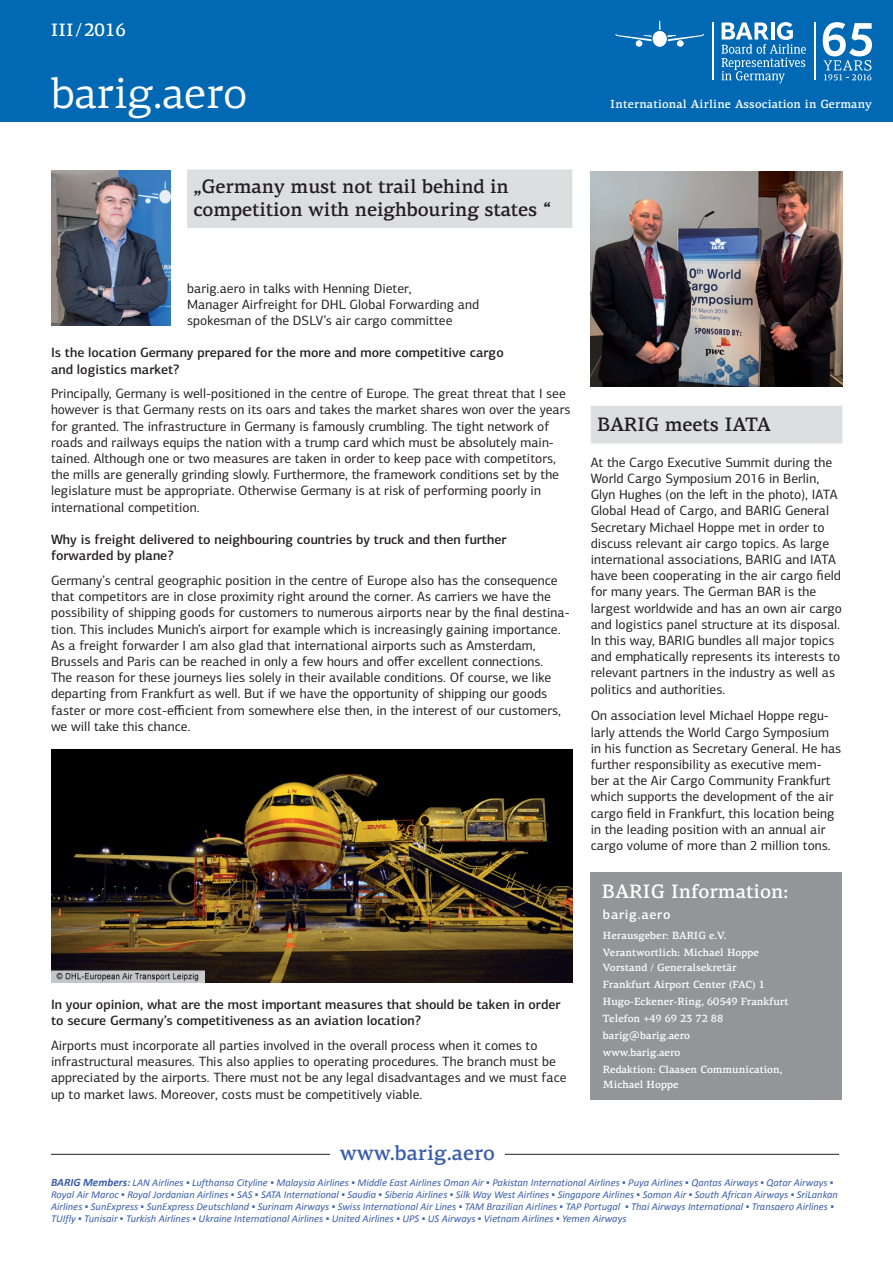
<style>
.page{position:relative;width:893px;height:1263px;background:#fff}
.page>*{position:absolute;margin:0;border:0;box-sizing:border-box;transform-origin:0 0}
.t1{font:43.5px "PF Centro Serif Pro";color:#fff}
.t2{font:500 21px "PF Centro Serif Pro";color:#3a5eab}
.t3{font:500 19.5px/23.4px "PF Centro Serif Pro";letter-spacing:-.01em;color:#231f20}
.t4{font:500 19.5px "PF Centro Serif Pro";color:#fff}
.t5{font:500 18px "PF Centro Serif Pro";color:#fff}
.t6{font:13.5px/16.2px "PF Centro Sans Pro";color:#231f20}
.t7{font:500 13.5px/16.2px "PF Centro Sans Pro";color:#231f20}
.t8{font:500 13.5px "PF Centro Sans Pro";letter-spacing:.05em;color:#fff}
.t9{font:500 11.85px "PF Agora Serif Pro";letter-spacing:.015em;color:#fff}
.t10{font:italic 10.5px/12px "Calibri";color:#3a5eab}
.t11{font:500 10.5px/17.1px "PF Centro Serif Pro";color:#fff}
.s1{font-weight:700;font-size:11.25px}
.s2{font-weight:700}
</style>
<div class="page">
<div style="left:0;top:0;width:893px;height:121px;background:#0168b3"></div>
<div style="left:187px;top:169px;width:385px;height:59px;background:#dddee0"></div>
<hr style="left:51px;top:1154px;width:788px;height:1px;background:#231f20">
<div style="left:330px;top:1144px;width:175px;height:16px;background:#fff"></div>
<div style="left:590px;top:873px;width:252px;height:227px;background:#939598"></div>
<img style="left:51px;top:170px;width:119px;height:155px">
<div style="left:591px;top:406px;width:251px;height:37px;background:#dddee0"></div>
<img style="left:590px;top:171px;width:252px;height:216px">
<img style="left:51px;top:749px;width:521px;height:233px">
<img style="left:51px;top:971px;width:153px;height:11px">
<hr style="left:712px;top:22px;width:1px;height:58px;background:#fff">
<hr style="left:814px;top:22px;width:1px;height:58px;background:#fff">
<svg style="left:722px;top:22px;width:84px;height:61px"></svg>
<div style="left:653px;top:31px;width:14px;height:16px;background:#fff;border-radius:50%"></div>
<div style="left:677px;top:40px;width:6px;height:7px;background:#fff;border-radius:50%"></div>
<div style="left:636px;top:40px;width:6px;height:7px;background:#fff;border-radius:50%"></div>
<svg style="left:667px;top:34px;width:37px;height:7px"></svg>
<svg style="left:615px;top:34px;width:37px;height:7px"></svg>
<svg style="left:823px;top:22px;width:49px;height:59px"></svg>
<h3 class="t5" style="left:51px;top:19px;width:77px">III /2016</h3>
<h1 class="t1" style="left:51px;top:67px;width:198px">barig.aero</h1>
<h3 class="t3" style="left:193px;top:175px;width:360px">„Germany must not trail behind in competition with neighbouring states “</h3>
<p class="t9" style="left:610px;top:96px;width:263px">International Airline Association in Germany</p>
<p class="t6" style="left:187px;top:280px;width:293px">barig.aero in talks with Henning Dieter,<br>Manager Airfreight for DHL Global Forwarding and spokesman of the DSLV’s air cargo committee</p>
<p class="t7" style="left:51px;top:345px;width:454px">Is the location Germany prepared for the more and more competitive cargo and logistics market?</p>
<p class="t6" style="left:51px;top:386px;width:521px">Principally, Germany is well-positioned in the centre of Europe. The great threat that I see however is that Germany rests on its oars and takes the market shares won over the years for granted. The infrastructure in Germany is famously crumbling. The tight network of roads and railways equips the nation with a trump card which must be absolutely main&shy;tained. Although one or two measures are taken in order to keep pace with competitors, the mills are generally grinding slowly. Furthermore, the framework conditions set by the legislature must be appropriate. Otherwise Germany is at risk of performing poorly in international competition.</p>
<p class="t7" style="left:51px;top:531px;width:457px">Why is freight delivered to neighbouring countries by truck and then further forwarded by plane?</p>
<p class="t6" style="left:51px;top:572px;width:520px">Germany’s central geographic position in the centre of Europe also has the consequence that competitors are in close proximity right around the corner. As carriers we have the possibility of shipping goods for customers to numerous airports near by the final destina&shy;tion. This includes Munich’s airport for example which is increasingly gaining importance.<br>As a freight forwarder I am also glad that international airports such as Amsterdam, Brussels and Paris can be reached in only a few hours and offer excellent connections.<br>The reason for these journeys lies solely in their available conditions. Of course, we like departing from Frankfurt as well. But if we have the opportunity of shipping our goods faster or more cost-efficient from somewhere else then, in the interest of our customers, we will take this chance.</p>
<p class="t7" style="left:51px;top:996px;width:511px">In your opinion, what are the most important measures that should be taken in order to secure Germany’s competitiveness as an aviation location?</p>
<p class="t6" style="left:51px;top:1037px;width:517px">Airports must incorporate all parties involved in the overall process when it comes to infrastructural measures. This also applies to operating procedures. The branch must be appreciated by the airports. There must not be any legal disadvantages and we must face up to market laws. Moreover, costs must be competitively viable.</p>
<h2 class="t2" style="left:340px;top:1140px;width:157px">www.barig.aero</h2>
<h3 class="t3" style="left:597px;top:413px;width:175px">BARIG meets IATA</h3>
<p class="t6" style="left:591px;top:454px;width:253px">At the Cargo Executive Summit during the World Cargo Symposium 2016 in Berlin, Glyn Hughes (on the left in the photo), IATA Global Head of Cargo, and BARIG General Secretary Michael Hoppe met in order to discuss relevant air cargo topics. As large international associations, BARIG and IATA have been cooperating in the air cargo field for many years. The German BAR is the largest worldwide and has an own air cargo and logistics panel structure at its disposal.<br>In this way, BARIG bundles all major topics and emphatically represents its interests to relevant partners in the industry as well as politics and authorities.</p>
<p class="t6" style="left:591px;top:708px;width:252px">On association level Michael Hoppe regu&shy;larly attends the World Cargo Symposium in his function as Secretary General. He has further responsibility as executive mem&shy;ber at the Air Cargo Community Frankfurt which supports the development of the air cargo field in Frankfurt, this location being in the leading position with an annual air cargo volume of more than 2 million tons.</p>
<h3 class="t4" style="left:602px;top:880px;width:188px">BARIG Information:</h3>
<p class="t8" style="left:603px;top:906px;width:69px">barig.aero</p>
<p class="t11" style="left:603px;top:926px;width:158px">Herausgeber: BARIG e.V.<br>Verantwortlich: Michael Hoppe</p>
<p class="t11" style="left:603px;top:959px;width:187px">Vorstand / Generalsekretär<br>Frankfurt Airport Center (FAC) 1<br>Hugo-Eckener-Ring, 60549 Frankfurt<br>Telefon +49 69 23 72 88 barig@barig.aero<br>www.barig.aero<br>Redaktion: Claasen Communication,</p>
<p class="t11" style="left:603px;top:1076px;width:77px">Michael Hoppe</p>
<p class="t10" style="left:51px;top:1176px;width:788px"><span class="s1">BARIG Members</span><span class="s2">:</span> LAN Airlines ▪ Lufthansa Cityline ▪ Malaysia Airlines ▪ Middle East Airlines Oman Air ▪ Pakistan International Airlines ▪ Puya Airlines ▪ Qantas Airways ▪ Qatar Airways ▪ Royal Air Maroc ▪ Royal Jordanian Airlines ▪ SAS ▪ SATA International ▪ Saudia ▪ Siberia Airlines ▪ Silk Way West Airlines ▪ Singapore Airlines ▪ Somon Air ▪ South African Airways ▪ SriLankan Airlines ▪ SunExpress ▪ SunExpress Deutschland ▪ Surinam Airways ▪ Swiss International Air Lines ▪ TAM Brazilian Airlines ▪ TAP Portugal ▪ Thai Airways International ▪ Transaero Airlines ▪ TUIfly ▪ Tunisair ▪ Turkish Airlines ▪ Ukraine International Airlines ▪ United Airlines ▪ UPS ▪ US Airways ▪ Vietnam Airlines ▪ Yemen Airways</p>
</div>
